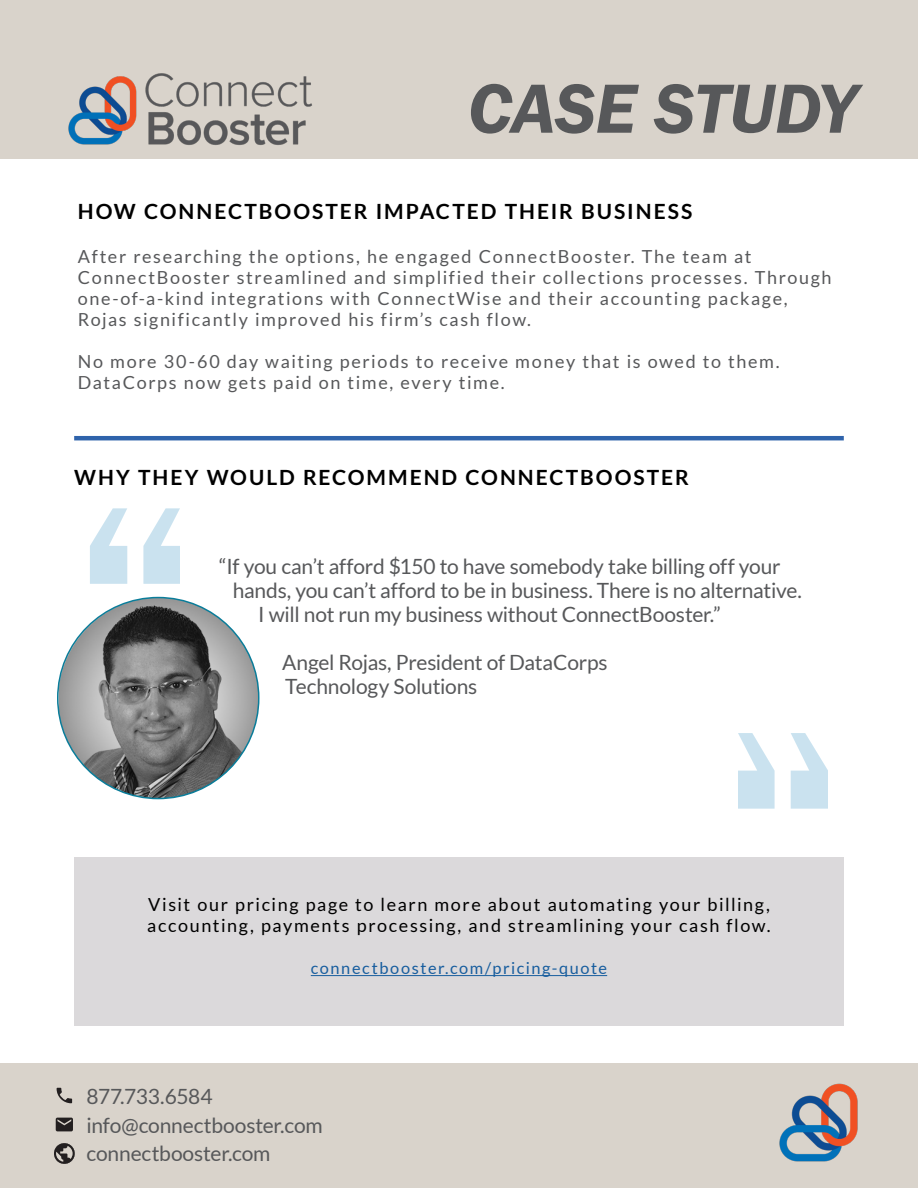
<style>
.page{position:relative;width:918px;height:1188px;background:#fff}
.page>*{position:absolute;margin:0;border:0;box-sizing:border-box;transform-origin:0 0}
.t1{font:italic 600 72px "Franklin Gothic";letter-spacing:-.01em;color:#57585a}
.Intro_Text{font:21px/28.5px "Lato";letter-spacing:-.01em;color:#57585a}
.Second_Level_Heading{font:700 21px "Lato";letter-spacing:.09em;color:#000}
.Reg_Paragraph_Text{font:18px/21px "Lato";letter-spacing:.09em;color:#57585a}
.Reg_Paragraph_Text-2{font:18px/21px "Lato";letter-spacing:.09em;color:#000}
.Reg_Paragraph_Text-3{font:16.35px "Lato";letter-spacing:.095em;color:#175d9e}
</style>
<div class="page">
<div style="left:0;top:0;width:918px;height:158px;background:#d9d3cb"></div>
<div style="left:0;top:1064px;width:918px;height:124px;background:#d9d3cb"></div>
<img style="left:779px;top:1083px;width:79px;height:79px">
<svg style="left:54px;top:1143px;width:21px;height:21px"></svg>
<svg style="left:56px;top:1118px;width:17px;height:13px"></svg>
<svg style="left:57px;top:1088px;width:15px;height:15px"></svg>
<img style="left:68px;top:73px;width:244px;height:72px">
<svg style="left:90px;top:508px;width:90px;height:76px"></svg>
<div style="left:74px;top:858px;width:770px;height:168px;background:#dbd9db"></div>
<hr style="left:74px;top:436px;width:770px;height:4px;background:#2f63ab">
<hr style="left:311px;top:975px;width:296px;height:1px;background:#175d9e">
<img style="left:58px;top:598px;width:201px;height:201px;border-radius:100px">
<h1 class="t1" style="left:468px;top:62px;width:390px">CASE STUDY</h1>
<p class="Second_Level_Heading" style="left:78px;top:200px;width:616px">HOW CONNECTBOOSTER IMPACTED THEIR BUSINESS</p>
<p class="Reg_Paragraph_Text" style="left:78px;top:246px;width:755px">After researching the options, he engaged ConnectBooster. The team at ConnectBooster streamlined and simplified their collections processes. Through one-of-a-kind integrations with ConnectWise and their accounting package, Rojas significantly improved his firm’s cash flow.</p>
<p class="Reg_Paragraph_Text" style="left:78px;top:351px;width:704px">No more 30-60 day waiting periods to receive money that is owed to them.<br>DataCorps now gets paid on time, every time.</p>
<p class="Second_Level_Heading" style="left:74px;top:466px;width:616px">WHY THEY WOULD RECOMMEND CONNECTBOOSTER</p>
<p class="Intro_Text" style="left:219px;top:552px;width:563px">“If you can’t afford $150 to have somebody take billing off your</p>
<p class="Intro_Text" style="left:233px;top:576px;width:571px">hands, you can’t afford to be in business. There is no alternative.</p>
<p class="Intro_Text" style="left:258px;top:600px;width:464px">I will not run my business without ConnectBooster.”</p>
<p class="Intro_Text" style="left:282px;top:648px;width:327px">Angel Rojas, President of DataCorps</p>
<p class="Intro_Text" style="left:285px;top:672px;width:194px">Technology Solutions</p>
<p class="Reg_Paragraph_Text-2" style="left:147px;top:894px;width:625px">Visit our pricing page to learn more about automating your billing, accounting, payments processing, and streamlining your cash flow.</p>
<p class="Reg_Paragraph_Text-3" style="left:311px;top:959px;width:298px">connectbooster.com/pricing-quote</p>
<p class="Intro_Text" style="left:87px;top:1082px;width:238px">877.733.6584 info@connectbooster.com connectbooster.com</p>
</div>
